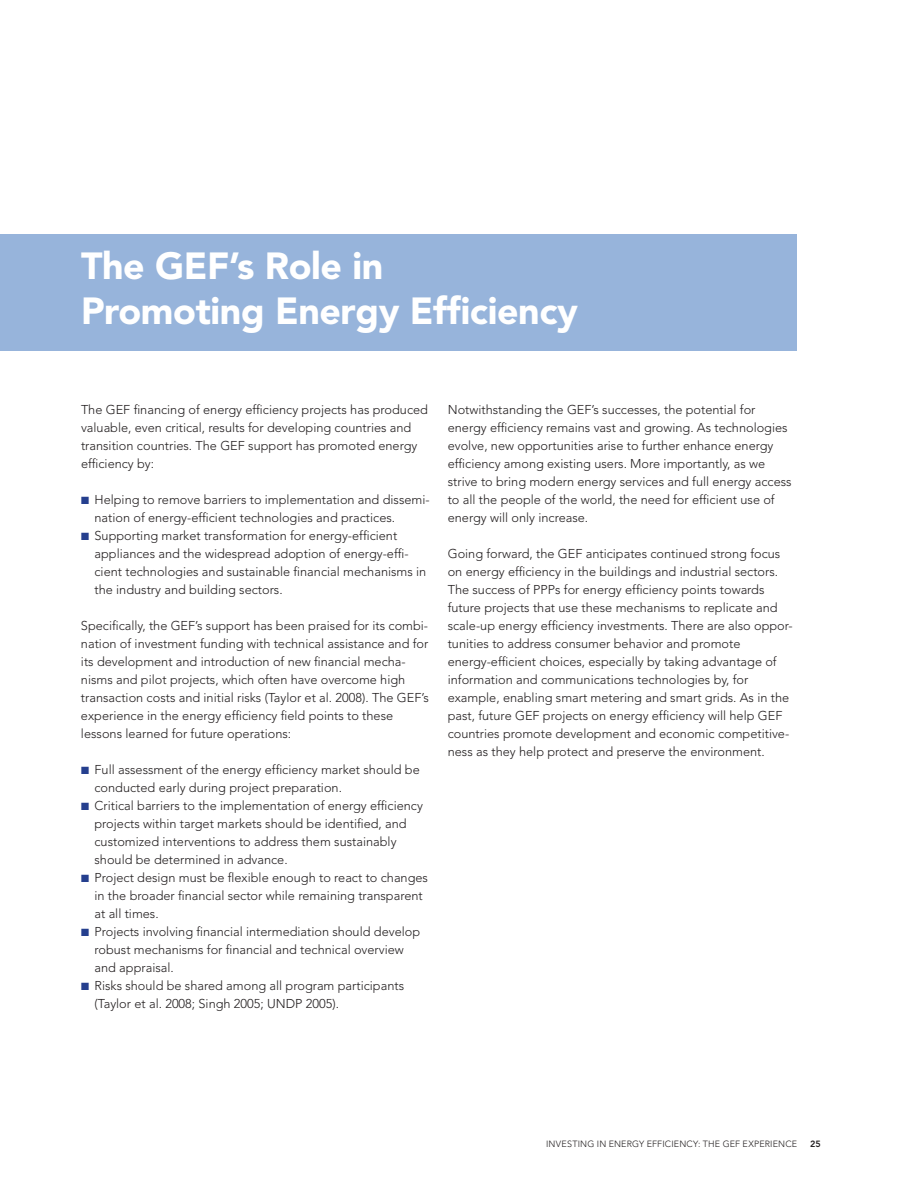
<style>
.page{position:relative;width:918px;height:1188px;background:#fff}
.page>*{position:absolute;margin:0;border:0;box-sizing:border-box;transform-origin:0 0}
.t1{font:900 37.5px/45px "Avenir";letter-spacing:-.01em;color:#fff}
.t2{font:300 12.75px/18px "Avenir";color:#231f20}
.t3{font:300 9px "Avenir";letter-spacing:.02em;color:#231f20}
.t4{font:800 9px "Avenir";color:#231f20}
.s1{color:#253f8e}
</style>
<div class="page">
<div style="left:0;top:234px;width:796px;height:117px;background:#97b4db"></div>
<h1 class="t1" style="left:81px;top:243px;width:498px">The GEF’s Role in<br>Promoting Energy Efficiency</h1>
<p class="t2" style="left:81px;top:401px;width:349px">The GEF financing of energy efficiency projects has produced valuable, even critical, results for developing countries and transition countries. The GEF support has promoted energy efficiency by:</p>
<p class="t2" style="left:94px;top:491px;width:337px;text-indent:-13px"><span class="s1">■</span> Helping to remove barriers to implementation and dissemi&shy;nation of energy-efficient technologies and practices.</p>
<p class="t2" style="left:94px;top:527px;width:333px;text-indent:-13px"><span class="s1">■</span> Supporting market transformation for energy-efficient appliances and the widespread adoption of energy-effi&shy;cient technologies and sustainable financial mechanisms in the industry and building sectors.</p>
<p class="t2" style="left:81px;top:617px;width:349px">Specifically, the GEF’s support has been praised for its combi&shy;nation of investment funding with technical assistance and for its development and introduction of new financial mecha&shy;nisms and pilot projects, which often have overcome high transaction costs and initial risks (Taylor et al. 2008). The GEF’s experience in the energy efficiency field points to these lessons learned for future operations:</p>
<p class="t2" style="left:94px;top:761px;width:327px;text-indent:-13px"><span class="s1">■</span> Full assessment of the energy efficiency market should be conducted early during project preparation.</p>
<p class="t2" style="left:94px;top:797px;width:330px;text-indent:-13px"><span class="s1">■</span> Critical barriers to the implementation of energy efficiency projects within target markets should be identified, and customized interventions to address them sustainably should be determined in advance.</p>
<p class="t2" style="left:94px;top:869px;width:335px;text-indent:-13px"><span class="s1">■</span> Project design must be flexible enough to react to changes in the broader financial sector while remaining transparent at all times.</p>
<p class="t2" style="left:94px;top:923px;width:327px;text-indent:-13px"><span class="s1">■</span> Projects involving financial intermediation should develop robust mechanisms for financial and technical overview and appraisal.</p>
<p class="t2" style="left:94px;top:977px;width:311px;text-indent:-13px"><span class="s1">■</span> Risks should be shared among all program participants (Taylor et al. 2008; Singh 2005; UN DP 2005).</p>
<p class="t2" style="left:448px;top:401px;width:345px">N otwithstanding the GEF’s successes, the potential for energy efficiency remains vast and growing. As technologies evolve, new opportunities arise to further enhance energy efficiency among existing users. M ore importantly, as we strive to bring modern energy services and full energy access to all the people of the world, the need for efficient use of energy will only increase.</p>
<p class="t2" style="left:448px;top:545px;width:346px">Going forward, the GEF anticipates continued strong focus on energy efficiency in the buildings and industrial sectors.<br>The success of PPPs for energy efficiency points towards future projects that use these mechanisms to replicate and scale-up energy efficiency investments. There are also oppor&shy;tunities to address consumer behavior and promote energy-efficient choices, especially by taking advantage of information and communications technologies by, for example, enabling smart metering and smart grids. As in the past, future GEF projects on energy efficiency will help GEF countries promote development and economic competitive&shy;ness as they help protect and preserve the environment.</p>
<p class="t3" style="left:546px;top:1139px;width:253px">I nvesting in Energy Efficiency: The GEF Experience</p>
<p class="t4" style="left:810px;top:1139px;width:12px">25</p>
</div>
